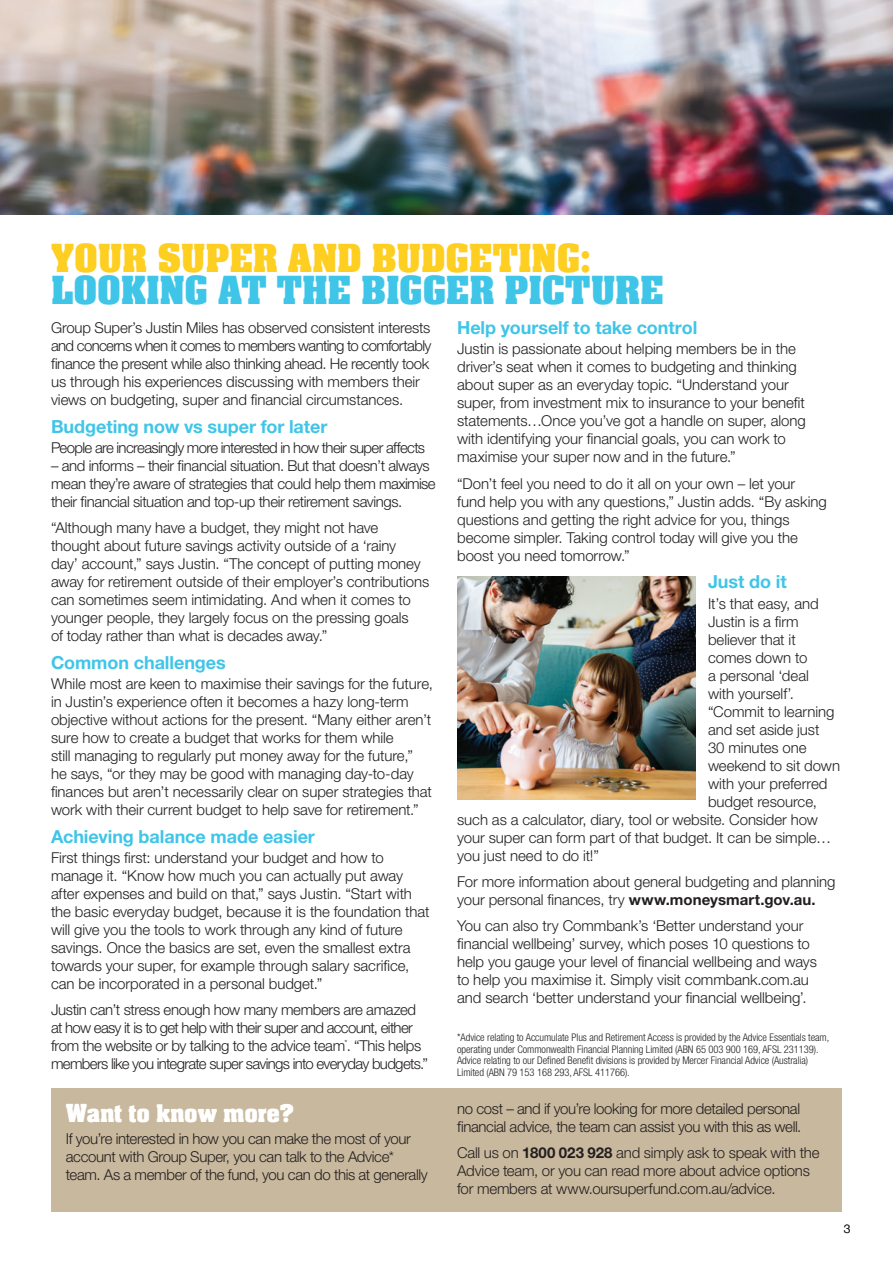
<style>
.page{position:relative;width:893px;height:1263px;background:#fff}
.page>*{position:absolute;margin:0;border:0;box-sizing:border-box;transform-origin:0 0}
.Body_text{font:700 42px/32.4px "Neue Aachen Pro";letter-spacing:-.01em;color:#3fc5e8}
.Body_text-2{font:700 27px "Neue Aachen Pro";letter-spacing:-.015em;color:#fff}
.Body_text-3{font:700 18px "Helvetica Neue LT Std";letter-spacing:-.005em;color:#3fc5e8}
.Body_text-4{font:300 15px/18px "Helvetica Neue LT Std";letter-spacing:-.005em;color:#231f20}
.Body_text-5{font:300 15px/18px "Helvetica Neue LT Std";letter-spacing:-.025em;color:#231f20}
.Body_text-6{font:300 15px/18px "Helvetica Neue LT Std";letter-spacing:-.04em;color:#231f20}
.Body_text-7{font:300 15px "Helvetica Neue LT Std";letter-spacing:-.045em;color:#231f20}
.t1{font:300 12px "Helvetica Neue LT Std";color:#231f20}
.Disclaimer_body{font:300 condensed 10.5px/11.7px "Helvetica Neue LT Std";letter-spacing:-.005em;color:#231f20}
.s1{color:#fece21}
.s2{font-weight:700}
</style>
<div class="page">
<img style="left:0;top:0;width:893px;height:215px">
<img style="left:457px;top:576px;width:238px;height:223px">
<div style="left:51px;top:1088px;width:791px;height:124px;background:#c8b89d"></div>
<p class="Body_text" style="left:51px;top:243px;width:615px"><span class="s1">YOUR SUPER AND BUDGETING:<br></span>LOOKING AT THE BIGGER PICTURE</p>
<p class="Body_text-4" style="left:51px;top:318px;width:382px">Group Super’s Justin Miles has observed consistent interests and concerns when it comes to members wanting to comfortably finance the present while also thinking ahead. He recently took us through his experiences discussing with members their views on budgeting, super and financial circumstances.</p>
<p class="Body_text-3" style="left:51px;top:415px;width:278px">Budgeting now vs super for later</p>
<p class="Body_text-7" style="left:51px;top:438px;width:376px">People are increasingly more interested in how their super affects</p>
<p class="Body_text-5" style="left:51px;top:456px;width:386px">– and informs – their financial situation. But that doesn’t always mean they’re aware of strategies that could help them maximise their financial situation and top-up their retirement savings.</p>
<p class="Body_text-4" style="left:51px;top:518px;width:380px">“Although many have a budget, they might not have thought about future savings activity outside of a ‘rainy<br>day’ account,” says Justin. “The concept of putting money away for retirement outside of their employer’s contributions can sometimes seem intimidating. And when it comes to younger people, they largely focus on the pressing goals<br>of today rather than what is decades away.”</p>
<p class="Body_text-3" style="left:51px;top:651px;width:176px">Common challenges</p>
<p class="Body_text-4" style="left:51px;top:674px;width:383px">While most are keen to maximise their savings for the future, in Justin’s experience often it becomes a hazy long-term objective without actions for the present. “Many either aren’t sure how to create a budget that works for them while<br>still managing to regularly put money away for the future,”<br>he says, “or they may be good with managing day-to-day finances but aren’t necessarily clear on super strategies that work with their current budget to help save for retirement.”</p>
<p class="Body_text-3" style="left:51px;top:825px;width:265px">Achieving balance made easier</p>
<p class="Body_text-4" style="left:51px;top:848px;width:380px">First things first: understand your budget and how to manage it. “Know how much you can actually put away after expenses and build on that,” says Justin. “Start with the basic everyday budget, because it is the foundation that will give you the tools to work through any kind of future savings. Once the basics are set, even the smallest extra towards your super, for example through salary sacrifice, can be incorporated in a personal budget.”</p>
<p class="Body_text-6" style="left:51px;top:1000px;width:378px">Justin can’t stress enough how many members are amazed at how easy it is to get help with their super and account, either from the website or by talking to the advice team<sup>*</sup>. “This helps members like you integrate super savings into everyday budgets.”</p>
<p class="Body_text-3" style="left:457px;top:317px;width:242px">Help yourself to take control</p>
<p class="Body_text-4" style="left:457px;top:340px;width:350px">Justin is passionate about helping members be in the driver’s seat when it comes to budgeting and thinking about super as an everyday topic. “Understand your super, from investment mix to insurance to your benefit statements…Once you’ve got a handle on super, along with identifying your financial goals, you can work to maximise your super now and in the future.”</p>
<p class="Body_text-4" style="left:457px;top:474px;width:371px">“Don’t feel you need to do it all on your own – let your fund help you with any questions,” Justin adds. “By asking questions and getting the right advice for you, things become simpler. Taking control today will give you the boost you need tomorrow.”</p>
<p class="Body_text-3" style="left:708px;top:571px;width:80px">Just do it</p>
<p class="Body_text-4" style="left:708px;top:594px;width:112px">It’s that easy, and</p>
<p class="Body_text-4" style="left:708px;top:612px;width:92px">Justin is a firm</p>
<p class="Body_text-4" style="left:708px;top:630px;width:89px">believer that it</p>
<p class="Body_text-4" style="left:708px;top:648px;width:101px">comes down to</p>
<p class="Body_text-4" style="left:708px;top:666px;width:102px">a personal ‘deal</p>
<p class="Body_text-4" style="left:708px;top:684px;width:88px">with yourself’.</p>
<p class="Body_text-4" style="left:708px;top:702px;width:128px">“Commit to learning</p>
<p class="Body_text-4" style="left:708px;top:720px;width:113px">and set aside just</p>
<p class="Body_text-4" style="left:708px;top:738px;width:100px">30 minutes one</p>
<p class="Body_text-4" style="left:708px;top:756px;width:134px">weekend to sit down</p>
<p class="Body_text-4" style="left:708px;top:774px;width:121px">with your preferred</p>
<p class="Body_text-4" style="left:708px;top:792px;width:110px">budget resource,</p>
<p class="Body_text-4" style="left:457px;top:810px;width:362px">such as a calculator, diary, tool or website. Consider how</p>
<p class="Body_text-4" style="left:457px;top:828px;width:376px">your super can form part of that budget. It can be simple…</p>
<p class="Body_text-4" style="left:457px;top:846px;width:143px">you just need to do it!”</p>
<p class="Body_text-4" style="left:457px;top:872px;width:380px">For more information about general budgeting and planning your personal finances, try <span class="s2">www.moneysmart.gov.au.</span></p>
<p class="Body_text-4" style="left:457px;top:916px;width:361px">You can also try Commbank’s ‘Better understand your financial wellbeing’ survey, which poses 10 questions to help you gauge your level of financial wellbeing and ways to help you maximise it. Simply visit commbank.com.au and search ‘better understand your financial wellbeing’.</p>
<p class="Disclaimer_body" style="left:457px;top:1031px;width:374px">*Advice relating to Accumulate Plus and Retirement Access is provided by the Advice Essentials team, operating under Commonwealth Financial Planning Limited (ABN 65 003 900 169, AFSL 231139).<br>Advice relating to our Defined Benefit divisions is provided by Mercer Financial Advice (Australia)<br>Limited (ABN 79 153 168 293, AFSL 411766).</p>
<p class="Body_text-2" style="left:66px;top:1098px;width:230px">Want to know more?</p>
<p class="Body_text-5" style="left:66px;top:1130px;width:363px">If you’re interested in how you can make the most of your account with Group Super, you can talk to the Advice* team. As a member of the fund, you can do this at generally</p>
<p class="Body_text-5" style="left:457px;top:1099px;width:346px">no cost – and if you’re looking for more detailed personal financial advice, the team can assist you with this as well.</p>
<p class="Body_text-4" style="left:457px;top:1144px;width:364px">Call us on <span class="s2">1800 023 928</span> and simply ask to speak with the<br>Advice team, or you can read more about advice options for members at www.oursuperfund.com.au/advice.</p>
<p class="t1" style="left:844px;top:1222px;width:8px">3</p>
</div>
